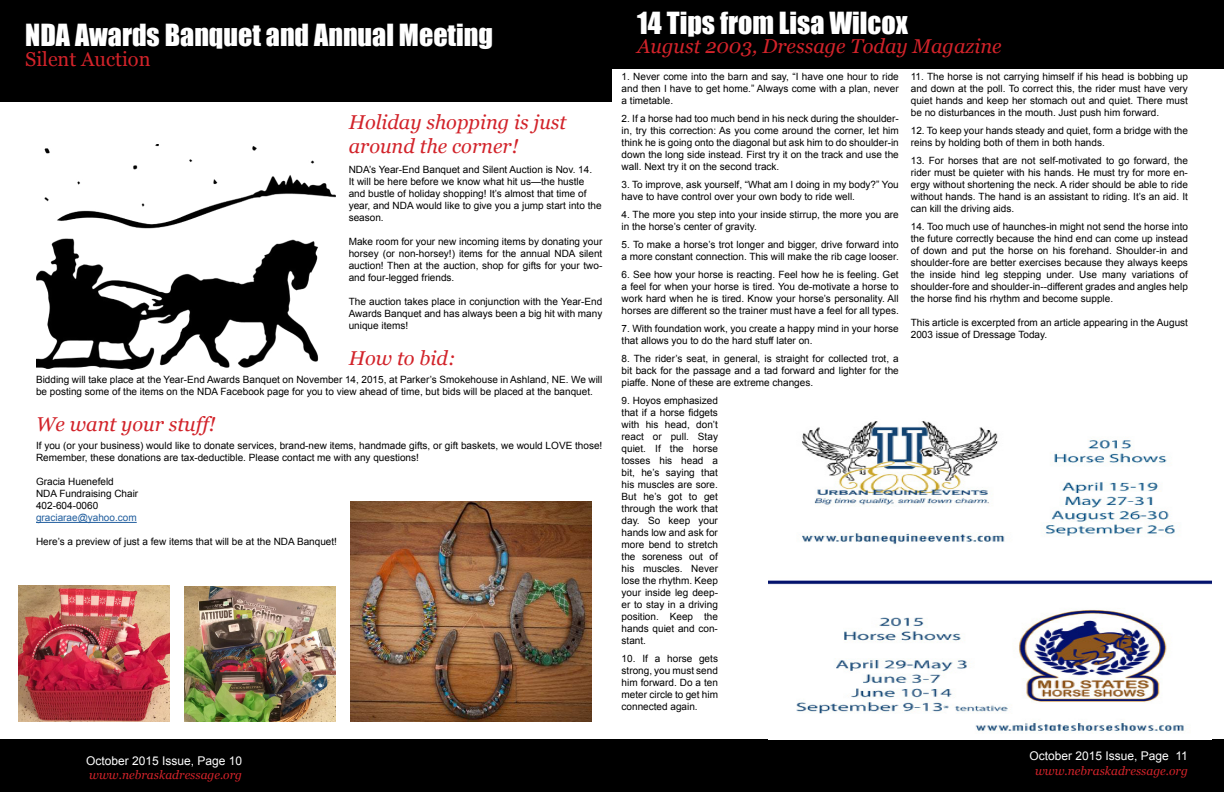
<style>
.page{position:relative;width:1224px;height:792px;background:#fff}
.page>*{position:absolute;margin:0;border:0;box-sizing:border-box;transform-origin:0 0}
.t1{font:28px "Impact";color:#fff}
.t2{font:italic 20px/24px "Georgia";color:#d2232a}
.t3{font:20px "Georgia";color:#d2232a}
.t4{font:italic 12px "Georgia";color:#d2232a}
.t5{font:12px "Arial";color:#fff}
.t6{font:10px/12px "Arial";color:#000;text-align:justify}
.t7{font:10px "Arial";color:#215e9e}
</style>
<div class="page">
<div style="left:0;top:740px;width:612px;height:52px;background:#000"></div>
<div style="left:612px;top:740px;width:612px;height:52px;background:#000"></div>
<img style="left:768px;top:421px;width:443px;height:313px">
<div style="left:0;top:0;width:612px;height:102px;background:#000"></div>
<div style="left:612px;top:0;width:612px;height:69px;background:#000"></div>
<img style="left:36px;top:144px;width:300px;height:226px">
<hr style="left:36px;top:522px;width:101px;height:1px;background:#215e9e">
<img style="left:350px;top:502px;width:242px;height:220px">
<img style="left:184px;top:586px;width:152px;height:136px">
<img style="left:18px;top:585px;width:152px;height:137px">
<h1 class="t1" style="left:25px;top:13px;width:469px">NDA Awards Banquet and Annual Meeting</h1>
<h2 class="t3" style="left:25px;top:47px;width:127px">Silent Auction</h2>
<h2 class="t2" style="left:349px;top:111px;width:219px">Holiday shopping is just around the corner!</h2>
<p class="t6" style="left:349px;top:164px;width:254px;text-align:left">NDA’s Year-End Banquet and Silent Auction is Nov. 14.<br>It will be here before we know what hit us—the hustle and bustle of holiday shopping! It’s almost that time of year, and NDA would like to give you a jump start into the season.</p>
<p class="t6" style="left:349px;top:236px;width:255px">Make room for your new incoming items by donating your horsey (or non-horsey!) items for the annual NDA silent auction! Then at the auction, shop for gifts for your two&shy;and four-legged friends.</p>
<p class="t6" style="left:349px;top:296px;width:255px">The auction takes place in conjunction with the Year-End Awards Banquet and has always been a big hit with many unique items!</p>
<h2 class="t2" style="left:349px;top:347px;width:108px">How to bid:</h2>
<p class="t6" style="left:36px;top:374px;width:568px">Bidding will take place at the Year-End Awards Banquet on November 14, 2015, at Parker’s Smokehouse in Ashland, NE. We will be posting some of the items on the NDA Facebook page for you to view ahead of time, but bids will be placed at the banquet.</p>
<h2 class="t2" style="left:36px;top:413px;width:181px">We want your stuff!</h2>
<p class="t6" style="left:36px;top:440px;width:568px">If you (or your business) would like to donate services, brand-new items, handmade gifts, or gift baskets, we would LOVE those!<br>Remember, these donations are tax-deductible. Please contact me with any questions!</p>
<p class="t6" style="left:36px;top:476px;width:104px;text-align:left">Gracia Huenefeld<br>NDA Fundraising Chair<br>402-604-0060</p>
<p class="t7" style="left:36px;top:511px;width:102px">graciarae@yahoo.com</p>
<p class="t6" style="left:36px;top:536px;width:303px">Here’s a preview of just a few items that will be at the NDA Banquet!</p>
<p class="t5" style="left:86px;top:753px;width:158px">October 2015 Issue, Page 10</p>
<p class="t4" style="left:89px;top:767px;width:154px">www.nebraskadressage.org</p>
<h1 class="t1" style="left:637px;top:2px;width:272px">14 Tips from Lisa Wilcox</h1>
<h2 class="t2" style="left:637px;top:34px;width:366px">August 2003, Dressage Today Magazine</h2>
<p class="t6" style="left:622px;top:71px;width:279px">1. Never come into the barn and say, “I have one hour to ride and then I have to get home.” Always come with a plan, never a timetable.</p>
<p class="t6" style="left:622px;top:113px;width:279px">2. If a horse had too much bend in his neck during the shoulder&shy;in, try this correction: As you come around the corner, let him think he is going onto the diagonal but ask him to do shoulder-in down the long side instead. First try it on the track and use the wall. Next try it on the second track.</p>
<p class="t6" style="left:622px;top:179px;width:279px">3. To improve, ask yourself, “What am I doing in my body?” You have to have control over your own body to ride well.</p>
<p class="t6" style="left:622px;top:209px;width:279px">4. The more you step into your inside stirrup, the more you are in the horse’s center of gravity.</p>
<p class="t6" style="left:622px;top:239px;width:279px">5. To make a horse’s trot longer and bigger, drive forward into a more constant connection. This will make the rib cage looser.</p>
<p class="t6" style="left:622px;top:269px;width:279px">6. See how your horse is reacting. Feel how he is feeling. Get a feel for when your horse is tired. You de-motivate a horse to work hard when he is tired. Know your horse’s personality. All horses are different so the trainer must have a feel for all types.</p>
<p class="t6" style="left:622px;top:323px;width:279px">7. With foundation work, you create a happy mind in your horse that allows you to do the hard stuff later on.</p>
<p class="t6" style="left:622px;top:353px;width:279px">8. The rider’s seat, in general, is straight for collected trot, a bit back for the passage and a tad forward and lighter for the piaffe. None of these are extreme changes.</p>
<p class="t6" style="left:622px;top:395px;width:98px">9. Hoyos emphasized that if a horse fidgets with his head, don’t react or pull. Stay quiet. If the horse tosses his head a bit, he’s saying that his muscles are sore.<br>But he’s got to get through the work that day. So keep your hands low and ask for more bend to stretch the soreness out of his muscles. Never lose the rhythm. Keep your inside leg deep&shy;er to stay in a driving position. Keep the hands quiet and con&shy;stant.</p>
<p class="t6" style="left:622px;top:653px;width:98px">10. If a horse gets strong, you must send him forward. Do a ten meter circle to get him connected again.</p>
<p class="t6" style="left:911px;top:71px;width:279px">11. The horse is not carrying himself if his head is bobbing up and down at the poll. To correct this, the rider must have very quiet hands and keep her stomach out and quiet. There must be no disturbances in the mouth. Just push him forward.</p>
<p class="t6" style="left:911px;top:125px;width:279px">12. To keep your hands steady and quiet, form a bridge with the reins by holding both of them in both hands.</p>
<p class="t6" style="left:911px;top:155px;width:279px">13. For horses that are not self-motivated to go forward, the rider must be quieter with his hands. He must try for more en&shy;ergy without shortening the neck. A rider should be able to ride without hands. The hand is an assistant to riding. It’s an aid. It can kill the driving aids.</p>
<p class="t6" style="left:911px;top:221px;width:279px">14. Too much use of haunches-in might not send the horse into the future correctly because the hind end can come up instead of down and put the horse on his forehand. Shoulder-in and shoulder-fore are better exercises because they always keeps the inside hind leg stepping under. Use many variations of shoulder-fore and shoulder-in--different grades and angles help the horse find his rhythm and become supple.</p>
<p class="t6" style="left:911px;top:317px;width:279px">This article is excerpted from an article appearing in the August<br>2003 issue of Dressage Today.</p>
<p class="t5" style="left:1029px;top:748px;width:160px">October 2015 Issue, Page 11</p>
<p class="t4" style="left:1035px;top:763px;width:154px">www.nebraskadressage.org</p>
</div>
